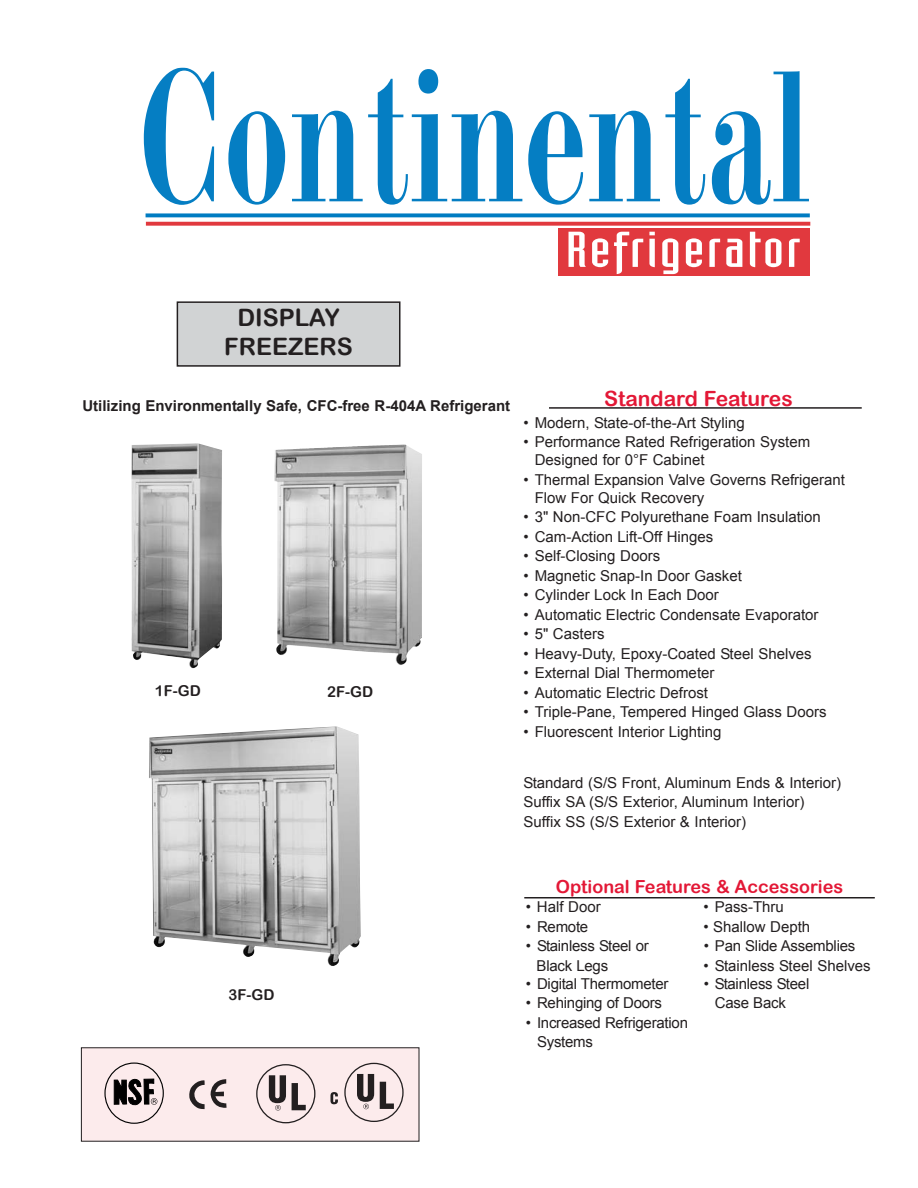
<style>
.page{position:relative;width:918px;height:1188px;background:#fff}
.page>*{position:absolute;margin:0;border:0;box-sizing:border-box;transform-origin:0 0}
.t1{font:24px/28.8px "Arial Rounded MT Bold";color:#231f20;text-align:center}
.t2{font:21px "Arial Rounded MT Bold";color:#e31836}
.t3{font:18px "Arial Rounded MT Bold";color:#e31836}
.t4{font:15px/19.5px "Arial";color:#231f20}
.t5{font:700 15px "Arial";color:#231f20}
.t6{font:15px "Arial Rounded MT Bold";color:#231f20}
</style>
<div class="page">
<svg style="left:144px;top:68px;width:70px;height:137px"></svg>
<svg style="left:228px;top:111px;width:57px;height:94px"></svg>
<svg style="left:292px;top:69px;width:230px;height:136px"></svg>
<svg style="left:528px;top:111px;width:55px;height:94px"></svg>
<svg style="left:589px;top:79px;width:116px;height:126px"></svg>
<svg style="left:712px;top:71px;width:97px;height:134px"></svg>
<svg style="left:146px;top:213px;width:664px;height:4px;background:#1c8ac8"></svg>
<svg style="left:146px;top:222px;width:664px;height:4px;background:#e3494e"></svg>
<div style="left:558px;top:228px;width:252px;height:47px;background:#e1393e"></div>
<svg style="left:569px;top:232px;width:17px;height:35px"></svg>
<svg style="left:592px;top:238px;width:16px;height:29px"></svg>
<svg style="left:614px;top:232px;width:29px;height:42px"></svg>
<svg style="left:649px;top:232px;width:6px;height:35px"></svg>
<svg style="left:662px;top:238px;width:16px;height:36px"></svg>
<svg style="left:686px;top:238px;width:16px;height:29px"></svg>
<svg style="left:709px;top:239px;width:11px;height:28px"></svg>
<svg style="left:726px;top:239px;width:16px;height:28px"></svg>
<svg style="left:750px;top:232px;width:32px;height:35px"></svg>
<svg style="left:789px;top:239px;width:11px;height:28px"></svg>
<div style="left:178px;top:303px;width:221px;height:62px;background:#d1d3d4"></div>
<div style="left:177px;top:301px;width:223px;height:66px;border:2px solid #231f20"></div>
<hr style="left:549px;top:407px;width:313px;height:2px;background:#231f20">
<hr style="left:524px;top:897px;width:351px;height:1px;background:#231f20">
<div style="left:81px;top:1047px;width:338px;height:95px;background:#fcebec;border:1px solid #231f20"></div>
<div style="left:104px;top:1063px;width:60px;height:61px;border:1px solid #000;border-radius:50%"></div>
<svg style="left:113px;top:1078px;width:44px;height:28px"></svg>
<div style="left:344px;top:1063px;width:60px;height:59px;border:1px solid #231f20;border-radius:50%"></div>
<svg style="left:330px;top:1092px;width:8px;height:12px"></svg>
<svg style="left:380px;top:1082px;width:14px;height:27px"></svg>
<svg style="left:357px;top:1074px;width:17px;height:35px"></svg>
<div style="left:256px;top:1064px;width:59px;height:59px;border:1px solid #231f20;border-radius:50%"></div>
<svg style="left:292px;top:1083px;width:14px;height:27px"></svg>
<svg style="left:269px;top:1075px;width:17px;height:36px"></svg>
<svg style="left:189px;top:1080px;width:16px;height:29px"></svg>
<svg style="left:211px;top:1079px;width:16px;height:29px"></svg>
<img style="left:131px;top:443px;width:91px;height:225px">
<img style="left:274px;top:445px;width:129px;height:210px">
<img style="left:149px;top:726px;width:212px;height:240px">
<h1 class="t1" style="left:224px;top:303px;width:130px">DISPLAY<br>FREEZERS</h1>
<p class="t5" style="left:82px;top:396px;width:429px">Utilizing Environmentally Safe, CFC-free R-404A Refrigerant</p>
<p class="t6" style="left:155px;top:681px;width:47px">1F-GD</p>
<p class="t6" style="left:327px;top:683px;width:47px">2F-GD</p>
<h2 class="t2" style="left:604px;top:386px;width:190px">Standard Features</h2>
<p class="t4" style="left:523px;top:413px;width:223px">• Modern, State-of-the-Art Styling</p>
<p class="t4" style="left:535px;top:433px;width:277px;line-height:18px;text-indent:-11px">• Performance Rated Refrigeration System<br>Designed for 0°F Cabinet</p>
<p class="t4" style="left:535px;top:471px;width:312px;line-height:18px;text-indent:-11px">• Thermal Expansion Valve Governs Refrigerant<br>Flow For Quick Recovery</p>
<p class="t4" style="left:523px;top:508px;width:299px">• 3" Non-CFC Polyurethane Foam Insulation</p>
<p class="t4" style="left:523px;top:527px;width:191px">• Cam-Action Lift-Off Hinges</p>
<p class="t4" style="left:523px;top:547px;width:138px">• Self-Closing Doors</p>
<p class="t4" style="left:523px;top:566px;width:220px">• Magnetic Snap-In Door Gasket</p>
<p class="t4" style="left:523px;top:586px;width:197px">• Cylinder Lock In Each Door</p>
<p class="t4" style="left:523px;top:605px;width:297px">• Automatic Electric Condensate Evaporator</p>
<p class="t4" style="left:523px;top:625px;width:83px">• 5" Casters</p>
<p class="t4" style="left:523px;top:644px;width:290px">• Heavy-Duty, Epoxy-Coated Steel Shelves</p>
<p class="t4" style="left:524px;top:664px;width:192px">• External Dial Thermometer</p>
<p class="t4" style="left:524px;top:683px;width:186px">• Automatic Electric Defrost</p>
<p class="t4" style="left:524px;top:703px;width:305px">• Triple-Pane, Tempered Hinged Glass Doors</p>
<p class="t4" style="left:524px;top:722px;width:199px">• Fluorescent Interior Lighting</p>
<p class="t4" style="left:524px;top:773px;width:319px">Standard (S/S Front, Aluminum Ends &amp; Interior)<br>Suffix SA (S/S Exterior, Aluminum Interior)<br>Suffix SS (S/S Exterior &amp; Interior)</p>
<p class="t6" style="left:229px;top:985px;width:47px">3F-GD</p>
<p class="t3" style="left:556px;top:876px;width:289px">Optional Features &amp; Accessories</p>
<p class="t4" style="left:526px;top:897px;width:76px">• Half Door</p>
<p class="t4" style="left:703px;top:897px;width:82px">• Pass-Thru</p>
<p class="t4" style="left:526px;top:917px;width:64px">• Remote</p>
<p class="t4" style="left:703px;top:917px;width:108px">• Shallow Depth</p>
<p class="t4" style="left:526px;top:936px;width:125px">• Stainless Steel or</p>
<p class="t4" style="left:704px;top:936px;width:153px">• Pan Slide Assemblies</p>
<p class="t4" style="left:537px;top:956px;width:73px">Black Legs</p>
<p class="t4" style="left:704px;top:956px;width:169px">• Stainless Steel Shelves</p>
<p class="t4" style="left:526px;top:974px;width:144px">• Digital Thermometer</p>
<p class="t4" style="left:704px;top:974px;width:107px">• Stainless Steel</p>
<p class="t4" style="left:526px;top:993px;width:138px">• Rehinging of Doors</p>
<p class="t4" style="left:715px;top:993px;width:73px">Case Back</p>
<p class="t4" style="left:537px;top:1013px;width:153px;text-indent:-11px">• Increased Refrigeration<br>Systems</p>
</div>
